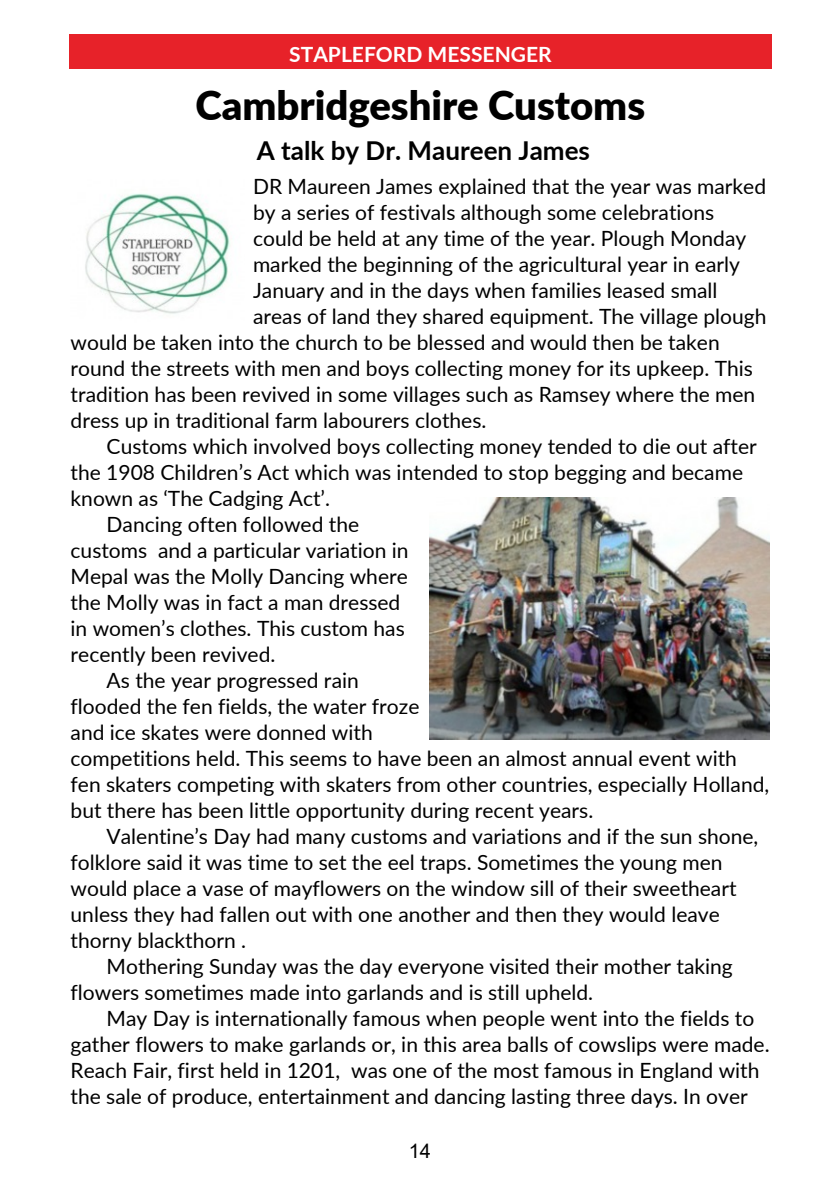
<style>
.page{position:relative;width:840px;height:1191px;background:#fff}
.page>*{position:absolute;margin:0;border:0;box-sizing:border-box;transform-origin:0 0}
.t1{font:900 40px "Lato";color:#000}
.t2{font:700 26px "Lato";color:#000}
.t3{font:21px "Lato";color:#000}
.t4{font:700 21px "Lato";color:#fff}
.t5{font:20px "Arial";color:#000}
</style>
<div class="page">
<div style="left:69px;top:34px;width:702px;height:34px;background:#e72229"></div>
<img style="left:429px;top:497px;width:340px;height:242px">
<img style="left:85px;top:193px;width:145px;height:121px">
<p class="t4" style="left:289px;top:45px;width:264px">STAPLEFORD MESSENGER</p>
<h1 class="t1" style="left:195px;top:88px;width:451px">Cambridgeshire Customs</h1>
<p class="t2" style="left:257px;top:139px;width:334px">A talk by Dr. Maureen James</p>
<p class="t3" style="left:253px;top:177px;width:514px">DR Maureen James explained that the year was marked</p>
<p class="t3" style="left:253px;top:203px;width:462px">by a series of festivals although some celebrations</p>
<p class="t3" style="left:253px;top:229px;width:494px">could be held at any time of the year. Plough Monday</p>
<p class="t3" style="left:253px;top:255px;width:488px">marked the beginning of the agricultural year in early</p>
<p class="t3" style="left:253px;top:281px;width:465px">January and in the days when families leased small</p>
<p class="t3" style="left:253px;top:307px;width:514px">areas of land they shared equipment. The village plough</p>
<p class="t3" style="left:71px;top:333px;width:650px">would be taken into the church to be blessed and would then be taken</p>
<p class="t3" style="left:71px;top:359px;width:683px">round the streets with men and boys collecting money for its upkeep. This</p>
<p class="t3" style="left:71px;top:385px;width:685px">tradition has been revived in some villages such as Ramsey where the men</p>
<p class="t3" style="left:71px;top:411px;width:417px">dress up in traditional farm labourers clothes.</p>
<p class="t3" style="left:107px;top:437px;width:651px">Customs which involved boys collecting money tended to die out after</p>
<p class="t3" style="left:71px;top:463px;width:673px">the 1908 Children’s Act which was intended to stop begging and became</p>
<p class="t3" style="left:71px;top:489px;width:261px">known as ‘The Cadging Act’.</p>
<p class="t3" style="left:107px;top:515px;width:254px">Dancing often followed the</p>
<p class="t3" style="left:71px;top:541px;width:339px">customs and a particular variation in</p>
<p class="t3" style="left:71px;top:567px;width:338px">Mepal was the Molly Dancing where</p>
<p class="t3" style="left:71px;top:593px;width:331px">the Molly was in fact a man dressed</p>
<p class="t3" style="left:71px;top:619px;width:335px">in women’s clothes. This custom has</p>
<p class="t3" style="left:71px;top:645px;width:206px">recently been revived.</p>
<p class="t3" style="left:107px;top:671px;width:253px">As the year progressed rain</p>
<p class="t3" style="left:71px;top:697px;width:350px">flooded the fen fields, the water froze</p>
<p class="t3" style="left:71px;top:723px;width:303px">and ice skates were donned with</p>
<p class="t3" style="left:71px;top:749px;width:667px">competitions held. This seems to have been an almost annual event with</p>
<p class="t3" style="left:71px;top:775px;width:699px">fen skaters competing with skaters from other countries, especially Holland,</p>
<p class="t3" style="left:71px;top:801px;width:524px">but there has been little opportunity during recent years.</p>
<p class="t3" style="left:107px;top:827px;width:653px">Valentine’s Day had many customs and variations and if the sun shone,</p>
<p class="t3" style="left:71px;top:853px;width:653px">folklore said it was time to set the eel traps. Sometimes the young men</p>
<p class="t3" style="left:71px;top:879px;width:667px">would place a vase of mayflowers on the window sill of their sweetheart</p>
<p class="t3" style="left:71px;top:905px;width:650px">unless they had fallen out with one another and then they would leave</p>
<p class="t3" style="left:71px;top:931px;width:177px">thorny blackthorn .</p>
<p class="t3" style="left:107px;top:957px;width:627px">Mothering Sunday was the day everyone visited their mother taking</p>
<p class="t3" style="left:71px;top:983px;width:524px">flowers sometimes made into garlands and is still upheld.</p>
<p class="t3" style="left:107px;top:1009px;width:648px">May Day is internationally famous when people went into the fields to</p>
<p class="t3" style="left:71px;top:1035px;width:700px">gather flowers to make garlands or, in this area balls of cowslips were made.</p>
<p class="t3" style="left:71px;top:1061px;width:690px">Reach Fair, first held in 1201, was one of the most famous in England with</p>
<p class="t3" style="left:71px;top:1087px;width:678px">the sale of produce, entertainment and dancing lasting three days. In over</p>
<p class="t5" style="left:408px;top:1143px;width:24px">14</p>
</div>
